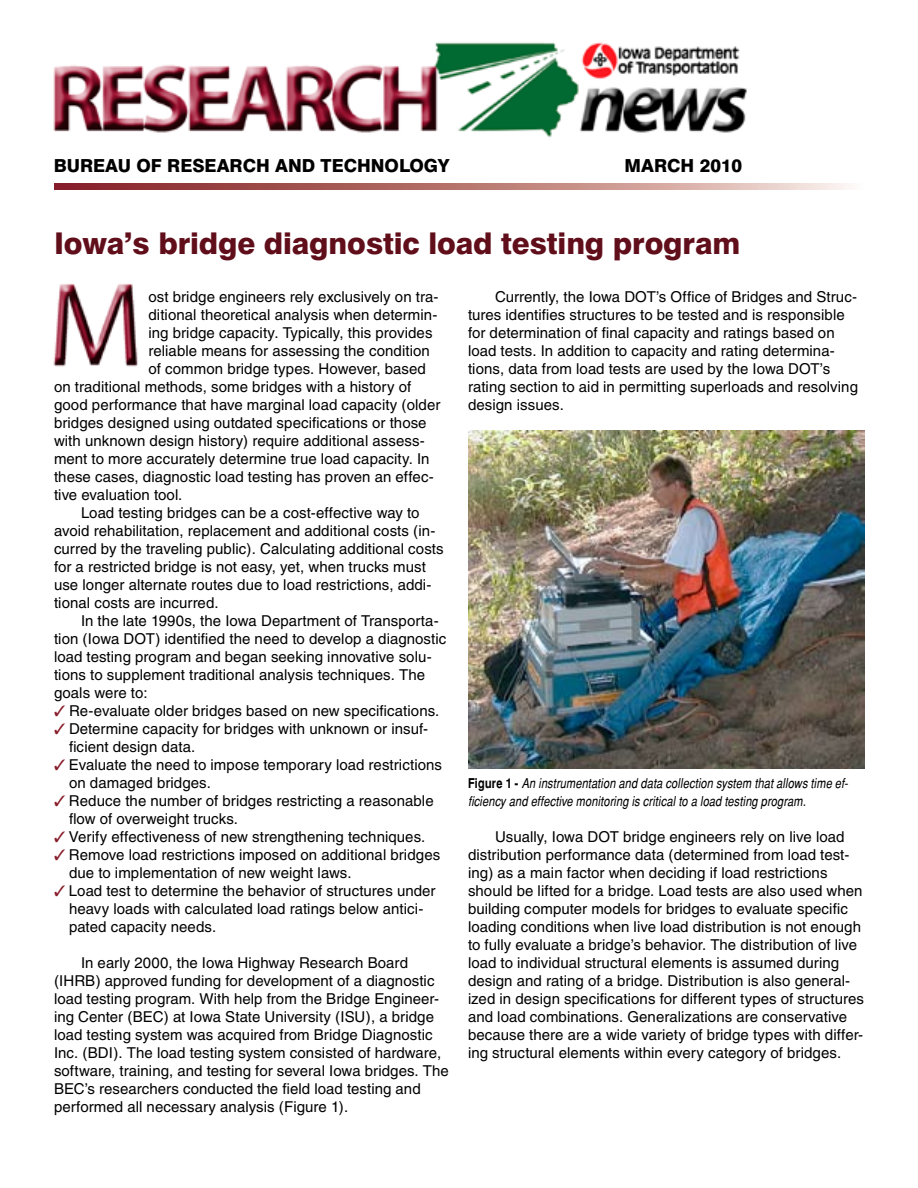
<style>
.page{position:relative;width:918px;height:1188px;background:#fff}
.page>*{position:absolute;margin:0;border:0;box-sizing:border-box;transform-origin:0 0}
.t1{font:800 30px "Swiss 721 BT";letter-spacing:-.005em;color:#610e1b}
.t2{font:800 18px "Swiss 721 BT";color:#000}
.t3{font:15px/18px "Helvetica";letter-spacing:.005em;color:#000}
.t4{font:italic 13.5px/18px "Switzerland Narrow";letter-spacing:.01em;color:#000}
.s1{color:#871c2a}
.s2{font-weight:700;font-style:normal}
</style>
<div class="page">
<img style="left:53px;top:42px;width:694px;height:96px">
<img style="left:53px;top:284px;width:85px;height:83px">
<svg style="left:54px;top:183px;width:793px;height:6px;background:#b87975"></svg>
<img style="left:468px;top:430px;width:396px;height:339px">
<p class="t2" style="left:54px;top:155px;width:397px">BUREAU OF RESEARCH AND TECHNOLOGY</p>
<p class="t2" style="left:625px;top:155px;width:119px">MARCH 2010</p>
<h1 class="t1" style="left:54px;top:225px;width:688px">Iowa’s bridge diagnostic load testing program</h1>
<p class="t3" style="left:148px;top:287px;width:292px">ost bridge engineers rely exclusively on tra-</p>
<p class="t3" style="left:148px;top:305px;width:290px">ditional theoretical analysis when determin-</p>
<p class="t3" style="left:148px;top:323px;width:286px">ing bridge capacity. Typically, this provides</p>
<p class="t3" style="left:148px;top:341px;width:283px">reliable means for assessing the condition</p>
<p class="t3" style="left:148px;top:359px;width:279px">of common bridge types. However, based</p>
<p class="t3" style="left:54px;top:377px;width:359px">on traditional methods, some bridges with a history of</p>
<p class="t3" style="left:54px;top:395px;width:388px">good performance that have marginal load capacity (older</p>
<p class="t3" style="left:54px;top:413px;width:374px">bridges designed using outdated specifications or those</p>
<p class="t3" style="left:54px;top:431px;width:372px">with unknown design history) require additional assess-</p>
<p class="t3" style="left:54px;top:449px;width:377px">ment to more accurately determine true load capacity. In</p>
<p class="t3" style="left:54px;top:467px;width:381px">these cases, diagnostic load testing has proven an effec-</p>
<p class="t3" style="left:54px;top:485px;width:130px">tive evaluation tool.</p>
<p class="t3" style="left:81px;top:503px;width:340px">Load testing bridges can be a cost-effective way to</p>
<p class="t3" style="left:54px;top:521px;width:383px">avoid rehabilitation, replacement and additional costs (in-</p>
<p class="t3" style="left:54px;top:539px;width:391px">curred by the traveling public). Calculating additional costs</p>
<p class="t3" style="left:54px;top:557px;width:373px">for a restricted bridge is not easy, yet, when trucks must</p>
<p class="t3" style="left:54px;top:575px;width:379px">use longer alternate routes due to load restrictions, addi-</p>
<p class="t3" style="left:54px;top:593px;width:166px">tional costs are incurred.</p>
<p class="t3" style="left:81px;top:611px;width:359px">In the late 1990s, the Iowa Department of Transporta-</p>
<p class="t3" style="left:54px;top:629px;width:394px">tion (Iowa DOT) identified the need to develop a diagnostic</p>
<p class="t3" style="left:54px;top:647px;width:379px">load testing program and began seeking innovative solu-</p>
<p class="t3" style="left:54px;top:665px;width:373px">tions to supplement traditional analysis techniques. The</p>
<p class="t3" style="left:54px;top:683px;width:95px">goals were to:</p>
<p class="t3" style="left:54px;top:701px;width:387px"><span class="s1">✓</span> Re-evaluate older bridges based on new specifications.</p>
<p class="t3" style="left:69px;top:719px;width:361px;text-indent:-15px"><span class="s1">✓</span> Determine capacity for bridges with unknown or insuf&shy;ficient design data.</p>
<p class="t3" style="left:69px;top:755px;width:375px;text-indent:-15px"><span class="s1">✓</span> Evaluate the need to impose temporary load restrictions on damaged bridges.</p>
<p class="t3" style="left:69px;top:791px;width:366px;text-indent:-15px"><span class="s1">✓</span> Reduce the number of bridges restricting a reasonable flow of overweight trucks.</p>
<p class="t3" style="left:54px;top:827px;width:373px"><span class="s1">✓</span> Verify effectiveness of new strengthening techniques.</p>
<p class="t3" style="left:69px;top:845px;width:373px;text-indent:-15px"><span class="s1">✓</span> Remove load restrictions imposed on additional bridges due to implementation of new weight laws.</p>
<p class="t3" style="left:69px;top:881px;width:368px;text-indent:-15px"><span class="s1">✓</span> Load test to determine the behavior of structures under heavy loads with calculated load ratings below antici&shy;pated capacity needs.</p>
<p class="t3" style="left:54px;top:953px;width:396px;text-indent:27px">In early 2000, the Iowa Highway Research Board (IHRB) approved funding for development of a diagnostic load testing program. With help from the Bridge Engineer&shy;ing Center (BEC) at Iowa State University (ISU), a bridge load testing system was acquired from Bridge Diagnostic Inc. (BDI). The load testing system consisted of hardware, software, training, and testing for several Iowa bridges. The BEC’s researchers conducted the field load testing and performed all necessary analysis (Figure 1).</p>
<p class="t3" style="left:468px;top:287px;width:392px;text-indent:27px">Currently, the Iowa DOT’s Office of Bridges and Struc&shy;tures identifies structures to be tested and is responsible for determination of final capacity and ratings based on load tests. In addition to capacity and rating determina&shy;tions, data from load tests are used by the Iowa DOT’s rating section to aid in permitting superloads and resolving design issues.</p>
<p class="t4" style="left:468px;top:774px;width:382px"><span class="s2">Figure 1 -</span> An instrumentation and data collection system that allows time ef&shy;ficiency and effective monitoring is critical to a load testing program.</p>
<p class="t3" style="left:468px;top:827px;width:398px;text-indent:27px">Usually, Iowa DOT bridge engineers rely on live load distribution performance data (determined from load test&shy;ing) as a main factor when deciding if load restrictions should be lifted for a bridge. Load tests are also used when building computer models for bridges to evaluate specific loading conditions when live load distribution is not enough to fully evaluate a bridge’s behavior. The distribution of live load to individual structural elements is assumed during design and rating of a bridge. Distribution is also general&shy;ized in design specifications for different types of structures and load combinations. Generalizations are conservative because there are a wide variety of bridge types with differ&shy;ing structural elements within every category of bridges.</p>
</div>
